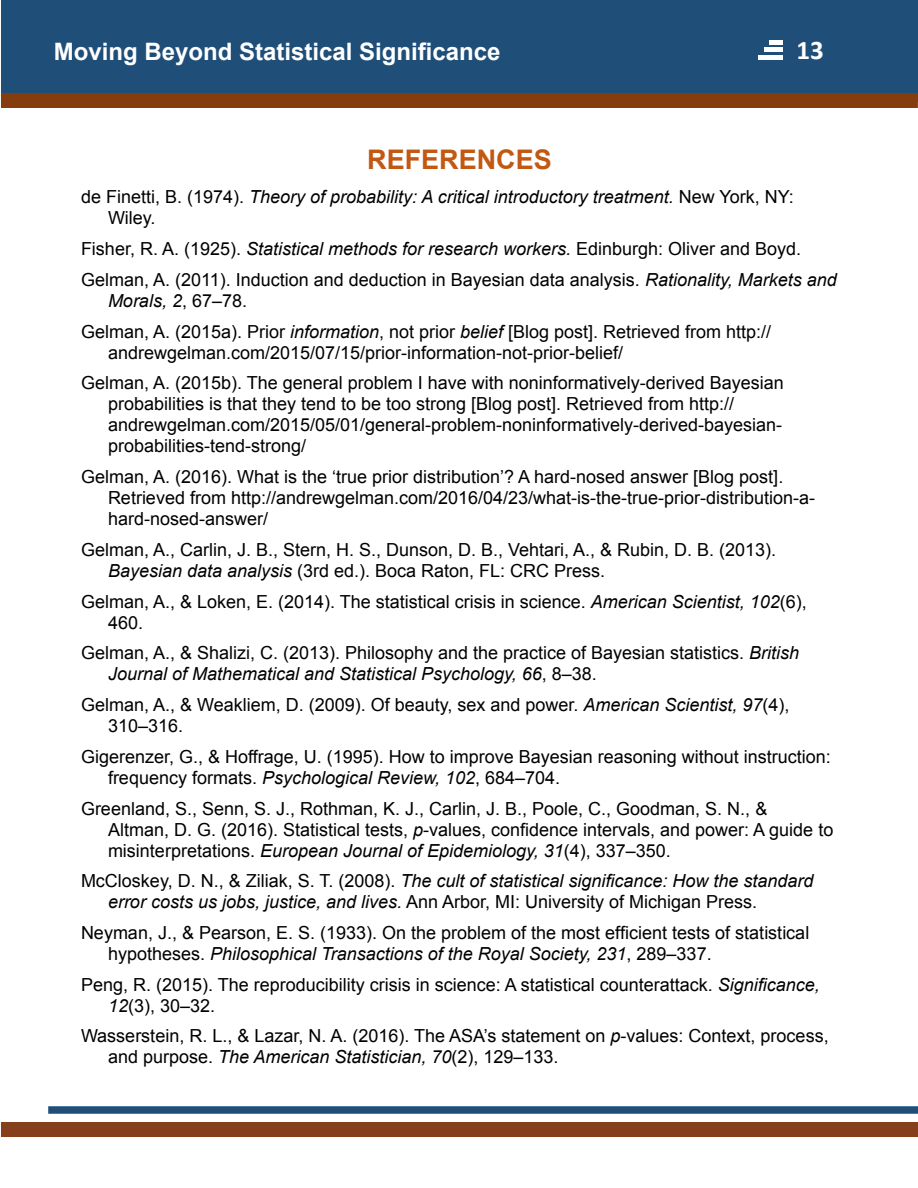
<style>
.page{position:relative;width:918px;height:1188px;background:#fff}
.page>*{position:absolute;margin:0;border:0;box-sizing:border-box;transform-origin:0 0}
.t1{font:700 27px "Arial";color:#c25812}
.t2{font:700 27px "Calibri";color:#fff}
.t3{font:700 24px "Arial";color:#fff}
.t4{font:18px/21px "Arial";color:#000}
.t5{font:italic 18px/21px "Arial";color:#000}
.s1{font-style:normal}
.s2{font-style:italic}
</style>
<div class="page">
<div style="left:1px;top:0;width:917px;height:102px;background:#1f4f78"></div>
<div style="left:1px;top:93px;width:917px;height:15px;background:#853d0d"></div>
<hr style="left:769px;top:41px;width:14px;height:4px;background:#fff">
<hr style="left:764px;top:48px;width:19px;height:4px;background:#fff">
<hr style="left:758px;top:55px;width:25px;height:4px;background:#fff">
<div style="left:48px;top:1106px;width:870px;height:8px;background:#1f4e79"></div>
<div style="left:1px;top:1122px;width:917px;height:15px;background:#853f1d"></div>
<h2 class="t3" style="left:54px;top:35px;width:448px">Moving Beyond Statistical Significance</h2>
<h1 class="t2" style="left:796px;top:33px;width:29px">13</h1>
<h2 class="t1" style="left:367px;top:141px;width:186px">REFERENCES</h2>
<p class="t5" style="left:108px;top:187px;width:687px;text-indent:-27px"><span class="s1">de Finetti, B. (1974).</span> Theory of probability: A critical introductory treatment. <span class="s1">New York, NY:<br>Wiley.</span></p>
<p class="t4" style="left:81px;top:234px;width:757px;line-height:30.8px">Fisher, R. A. (1925). <span class="s2">Statistical methods for research workers.</span> Edinburgh: Oliver and Boyd.<br>Gelman, A. (2011). Induction and deduction in Bayesian data analysis. <span class="s2">Rationality, Markets and</span></p>
<p class="t5" style="left:108px;top:290px;width:141px">Morals, 2<span class="s1">, 67–78.</span></p>
<p class="t4" style="left:108px;top:321px;width:665px;text-indent:-27px">Gelman, A. (2015a). Prior <span class="s2">information</span>, not prior <span class="s2">belief</span> [Blog post]. Retrieved from http:// andrewgelman.com/2015/07/15/prior-information-not-prior-belief/</p>
<p class="t4" style="left:108px;top:373px;width:677px;text-indent:-27px">Gelman, A. (2015b). The general problem I have with noninformatively-derived Bayesian probabilities is that they tend to be too strong [Blog post]. Retrieved from http:// andrewgelman.com/2015/05/01/general-problem-noninformatively-derived-bayesian&shy;probabilities-tend-strong/</p>
<p class="t4" style="left:108px;top:466px;width:709px;text-indent:-27px">Gelman, A. (2016). What is the ‘true prior distribution’? A hard-nosed answer [Blog post].<br>Retrieved from http://andrewgelman.com/2016/04/23/what-is-the-true-prior-distribution-a&shy;hard-nosed-answer/</p>
<p class="t4" style="left:108px;top:539px;width:670px;text-indent:-27px">Gelman, A., Carlin, J. B., Stern, H. S., Dunson, D. B., Vehtari, A., &amp; Rubin, D. B. (2013).<br><span class="s2">Bayesian data analysis</span> (3rd ed.). Boca Raton, FL: CRC Press.</p>
<p class="t4" style="left:108px;top:591px;width:700px;text-indent:-27px">Gelman, A., &amp; Loken, E. (2014). The statistical crisis in science. <span class="s2">American Scientist, 102</span>(6),<br>460.</p>
<p class="t4" style="left:108px;top:643px;width:693px;text-indent:-27px">Gelman, A., &amp; Shalizi, C. (2013). Philosophy and the practice of Bayesian statistics. <span class="s2">British<br>Journal of Mathematical and Statistical Psychology, 66</span>, 8–38.</p>
<p class="t4" style="left:108px;top:694px;width:683px;text-indent:-27px">Gelman, A., &amp; Weakliem, D. (2009). Of beauty, sex and power. <span class="s2">American Scientist, 97</span>(4),<br>310–316.</p>
<p class="t4" style="left:108px;top:746px;width:724px;text-indent:-27px">Gigerenzer, G., &amp; Hoffrage, U. (1995). How to improve Bayesian reasoning without instruction: frequency formats. <span class="s2">Psychological Review, 102</span>, 684–704.</p>
<p class="t4" style="left:108px;top:798px;width:727px;text-indent:-27px">Greenland, S., Senn, S. J., Rothman, K. J., Carlin, J. B., Poole, C., Goodman, S. N., &amp;<br>Altman, D. G. (2016). Statistical tests, <span class="s2">p</span>-values, confidence intervals, and power: A guide to misinterpretations. <span class="s2">European Journal of Epidemiology, 31</span>(4), 337–350.</p>
<p class="t5" style="left:108px;top:871px;width:707px;text-indent:-27px"><span class="s1">McCloskey, D. N., &amp; Ziliak, S. T. (2008).</span> The cult of statistical significance: How the standard error costs us jobs, justice, and lives. <span class="s1">Ann Arbor, MI: University of Michigan Press.</span></p>
<p class="t4" style="left:81px;top:922px;width:730px">Neyman, J., &amp; Pearson, E. S. (1933). On the problem of the most efficient tests of statistical</p>
<p class="t5" style="left:108px;top:943px;width:605px"><span class="s1">hypotheses.</span> Philosophical Transactions of the Royal Society, 231<span class="s1">, 289–337.</span></p>
<p class="t4" style="left:108px;top:974px;width:714px;text-indent:-27px">Peng, R. (2015). The reproducibility crisis in science: A statistical counterattack. <span class="s2">Significance,<br>12</span>(3), 30–32.</p>
<p class="t4" style="left:108px;top:1026px;width:722px;text-indent:-27px">Wasserstein, R. L., &amp; Lazar, N. A. (2016). The ASA’s statement on <span class="s2">p</span>-values: Context, process, and purpose. <span class="s2">The American Statistician, 70</span>(2), 129–133.</p>
</div>
